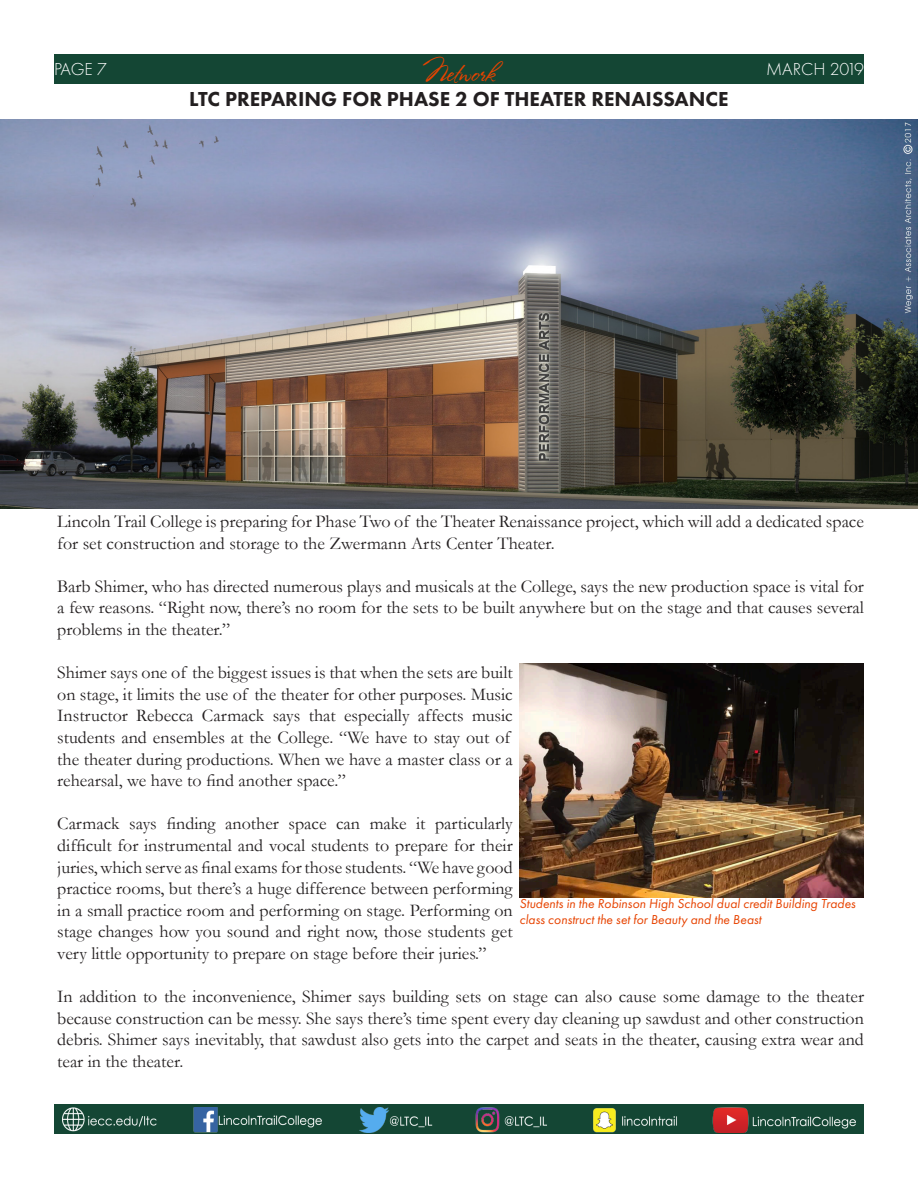
<style>
.page{position:relative;width:918px;height:1188px;background:#fff}
.page>*{position:absolute;margin:0;border:0;box-sizing:border-box;transform-origin:0 0}
.t1{font:25.5px "Stephanie Marie JF";color:#e74300}
.Headline{font:800 21px "Futura PT";color:#231f20}
.t2{font:18px/21.6px "Garamond";color:#231f20;text-align:justify}
.t3{font:300 18px "Futura PT";letter-spacing:-.005em;color:#fff}
.t4{font:italic 13.5px/16.2px "Futura PT";color:#e74300}
</style>
<div class="page">
<div style="left:54px;top:1105px;width:810px;height:29px;background:#144634"></div>
<div style="left:54px;top:54px;width:810px;height:29px;background:#144634"></div>
<img style="left:62px;top:1108px;width:794px;height:24px">
<img style="left:0;top:120px;width:918px;height:389px">
<img style="left:519px;top:663px;width:345px;height:235px">
<p class="t3" style="left:54px;top:59px;width:55px">PAGE 7</p>
<p class="t1" style="left:423px;top:57px;width:74px">Network</p>
<p class="t3" style="left:766px;top:59px;width:99px">MARCH 2019</p>
<p class="Headline" style="left:189px;top:86px;width:541px">LTC PREPARING FOR PHASE 2 OF THEATER RENAISSANCE</p>
<p class="t2" style="left:57px;top:510px;width:808px">Lincoln Trail College is preparing for Phase Two of the Theater Renaissance project, which will add a dedicated space for set construction and storage to the Zwermann Arts Center Theater.</p>
<p class="t2" style="left:57px;top:575px;width:808px">Barb Shimer, who has directed numerous plays and musicals at the College, says the new production space is vital for a few reasons. “Right now, there’s no room for the sets to be built anywhere but on the stage and that causes several problems in the theater.”</p>
<p class="t2" style="left:57px;top:661px;width:457px;text-align:left">Shimer says one of the biggest issues is that when the sets are built on stage, it limits the use of the theater for other purposes. Music Instructor Rebecca Carmack says that especially affects music students and ensembles at the College. “We have to stay out of the theater during productions. When we have a master class or a rehearsal, we have to find another space.”</p>
<p class="t2" style="left:57px;top:813px;width:457px">Carmack says finding another space can make it particularly difficult for instrumental and vocal students to prepare for their juries, which serve as final exams for those students. “We have good practice rooms, but there’s a huge difference between performing in a small practice room and performing on stage. Performing on stage changes how you sound and right now, those students get very little opportunity to prepare on stage before their juries.”</p>
<p class="t2" style="left:57px;top:985px;width:808px">In addition to the inconvenience, Shimer says building sets on stage can also cause some damage to the theater because construction can be messy. She says there’s time spent every day cleaning up sawdust and other construction debris. Shimer says inevitably, that sawdust also gets into the carpet and seats in the theater, causing extra wear and tear in the theater.</p>
<p class="t4" style="left:519px;top:895px;width:338px">Students in the Robinson High School dual credit Building Trades class construct the set for Beauty and the Beast</p>
</div>
